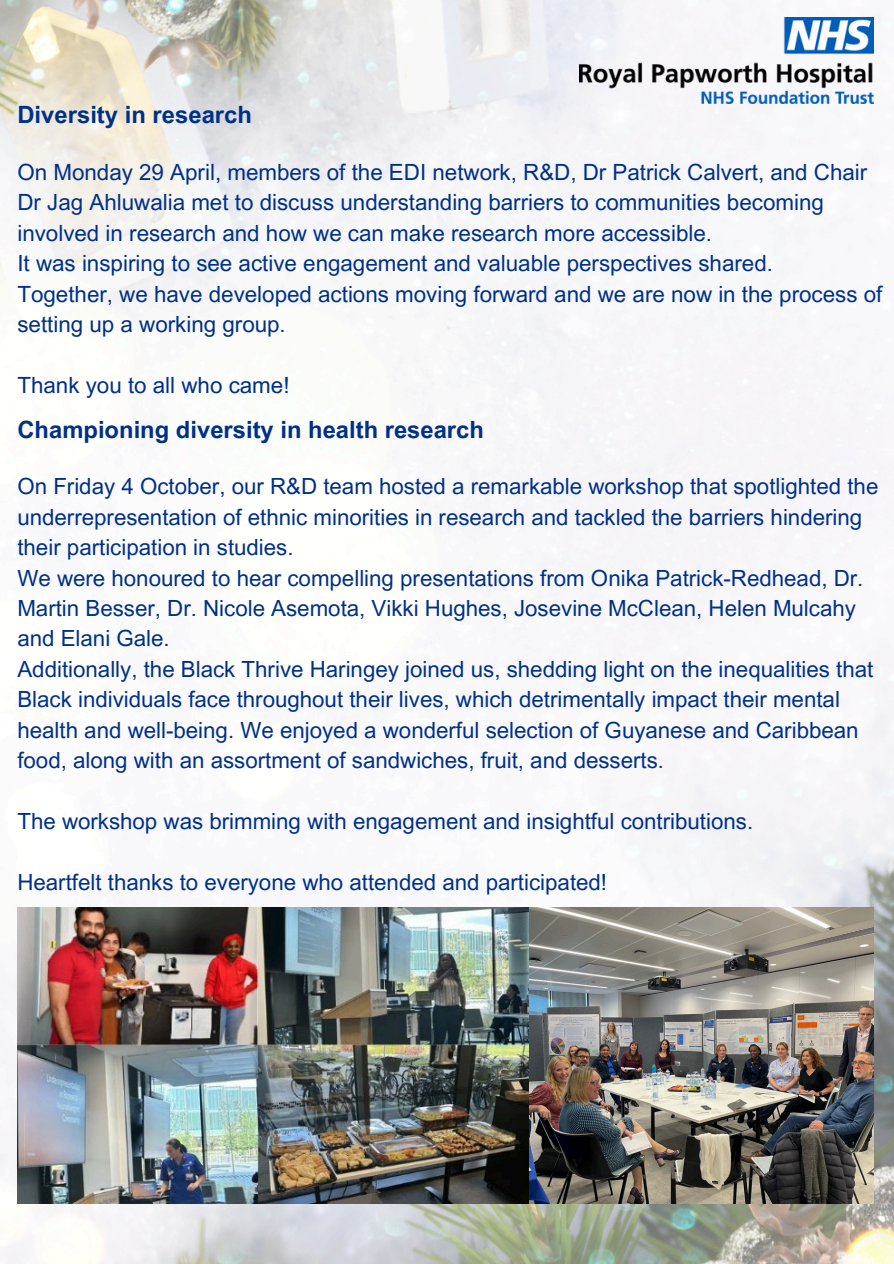
<style>
.page{position:relative;width:894px;height:1264px;background:#fff}
.page>*{position:absolute;margin:0;border:0;box-sizing:border-box;transform-origin:0 0}
.t1{font:700 23.85px "Arial MT Pro";color:#003087}
.t2{font:700 23.7px "Arial MT Pro";color:#003087}
.t3{font:22.35px/30.3px "Arial MT Pro";color:#003087}
.t4{font:22.2px/30.3px "Arial MT Pro";color:#003087}
</style>
<div class="page">
<img style="left:0;top:0;width:893px;height:1263px">
<img style="left:579px;top:18px;width:294px;height:85px">
<img style="left:17px;top:907px;width:855px;height:296px">
<p class="t1" style="left:17px;top:105px;width:236px">Diversity in research</p>
<p class="t3" style="left:17px;top:160px;width:851px">On Monday 29 April, members of the EDI network, R&amp;D, Dr Patrick Calvert, and Chair<br>Dr Jag Ahluwalia met to discuss understanding barriers to communities becoming involved in research and how we can make research more accessible.</p>
<p class="t3" style="left:17px;top:251px;width:757px">It was inspiring to see active engagement and valuable perspectives shared.</p>
<p class="t3" style="left:17px;top:281px;width:866px">Together, we have developed actions moving forward and we are now in the process of setting up a working group.</p>
<p class="t3" style="left:17px;top:372px;width:273px">Thank you to all who came!</p>
<p class="t2" style="left:17px;top:421px;width:468px">Championing diversity in health research</p>
<h1 class="t4" style="left:17px;top:474px;width:862px">On Friday 4 October, our R&amp;D team hosted a remarkable workshop that spotlighted the underrepresentation of ethnic minorities in research and tackled the barriers hindering their participation in studies.</h1>
<p class="t4" style="left:17px;top:565px;width:847px">We were honoured to hear compelling presentations from Onika Patrick-Redhead, Dr.<br>Martin Besser, Dr. Nicole Asemota, Vikki Hughes, Josevine McClean, Helen Mulcahy and Elani Gale.</p>
<p class="t4" style="left:17px;top:656px;width:857px">Additionally, the Black Thrive Haringey joined us, shedding light on the inequalities that Black individuals face throughout their lives, which detrimentally impact their mental health and well-being. We enjoyed a wonderful selection of Guyanese and Caribbean food, along with an assortment of sandwiches, fruit, and desserts.</p>
<p class="t4" style="left:17px;top:808px;width:737px">The workshop was brimming with engagement and insightful contributions.</p>
<h1 class="t4" style="left:17px;top:869px;width:591px">Heartfelt thanks to everyone who attended and participated!</h1>
</div>
